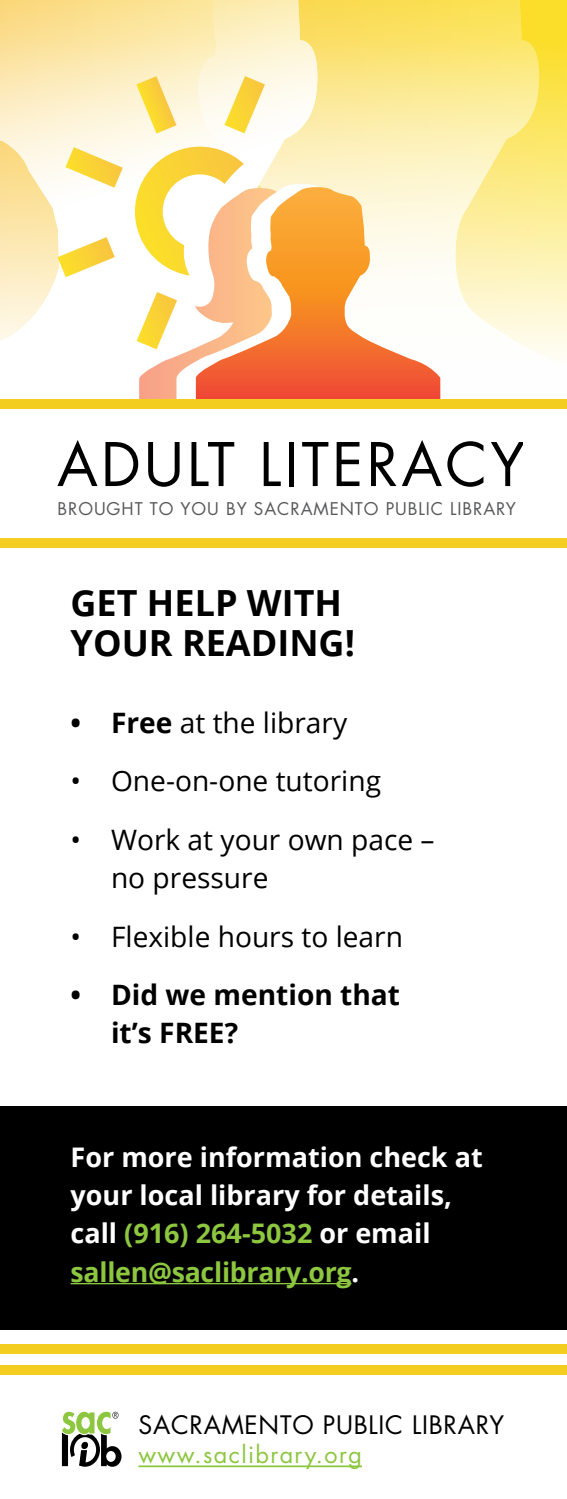
<style>
.page{position:relative;width:567px;height:1499px;background:#fff}
.page>*{position:absolute;margin:0;border:0;box-sizing:border-box;transform-origin:0 0}
.t1{font:58.5px "Futura";letter-spacing:.055em;color:#000}
.t2{font:700 36px/40.5px "Open Sans";color:#000}
.t3{font:28.12px/38.2px "Open Sans";color:#000}
.t4{font:700 28.12px/38.2px "Open Sans";color:#000}
.t5{font:700 27px/38.2px "Open Sans";color:#fff}
.t6{font:24.75px "Futura";letter-spacing:.03em;color:#000}
.t7{font:23.4px "Futura";letter-spacing:.06em;color:#8dc63f}
.t8{font:17.1px "Futura";letter-spacing:.055em;color:#58595b}
.s1{font-weight:700}
.s2{color:#8dc63f}
</style>
<div class="page">
<div style="left:0;top:1106px;width:567px;height:223px;background:#000"></div>
<svg style="left:62px;top:1411px;width:60px;height:55px"></svg>
<hr style="left:138px;top:1465px;width:224px;height:2px;background:#8dc63f">
<div style="left:0;top:1365px;width:567px;height:10px;background:#f3cd1f"></div>
<div style="left:0;top:1344px;width:567px;height:10px;background:#f3cd1f"></div>
<svg style="left:0;top:0;width:567px;height:539px"></svg>
<svg style="left:139px;top:277px;width:37px;height:122px"></svg>
<svg style="left:58px;top:147px;width:186px;height:130px"></svg>
<svg style="left:136px;top:76px;width:40px;height:57px;background:#fbe386"></svg>
<svg style="left:225px;top:76px;width:40px;height:57px"></svg>
<svg style="left:137px;top:292px;width:39px;height:57px"></svg>
<svg style="left:176px;top:184px;width:253px;height:215px"></svg>
<svg style="left:196px;top:187px;width:244px;height:212px"></svg>
<div style="left:0;top:399px;width:567px;height:10px;background:#f3cd1f"></div>
<div style="left:0;top:539px;width:567px;height:9px;background:#f3cd1f"></div>
<hr style="left:71px;top:1283px;width:280px;height:1px;background:#8dc63f">
<h1 class="t1" style="left:57px;top:424px;width:469px">ADULT LITERACY</h1>
<p class="t8" style="left:58px;top:497px;width:460px">BROUGHT TO YOU BY SACRAMENTO PUBLIC LIBRARY</p>
<h2 class="t2" style="left:71px;top:581px;width:286px">GET HELP WITH<br>YOUR READING!</h2>
<p class="t3" style="left:71px;top:702px;width:278px"><span class="s1">• Free</span> at the library</p>
<p class="t3" style="left:71px;top:761px;width:312px">• One-on-one tutoring</p>
<p class="t3" style="left:111px;top:819px;width:325px;text-indent:-40px">• Work at your own pace – no pressure</p>
<p class="t3" style="left:71px;top:916px;width:334px">• Flexible hours to learn</p>
<p class="t4" style="left:111px;top:975px;width:291px;text-indent:-41px">• Did we mention that it’s FREE?</p>
<p class="t5" style="left:71px;top:1137px;width:414px">For more information check at your local library for details, call <span class="s2">(916) 264-5032</span> or email <span class="s2">sallen@saclibrary.org</span>.</p>
<p class="t6" style="left:138px;top:1407px;width:367px">SACRAMENTO PUBLIC LIBRARY</p>
<p class="t7" style="left:138px;top:1438px;width:225px">www.saclibrary.org</p>
</div>
